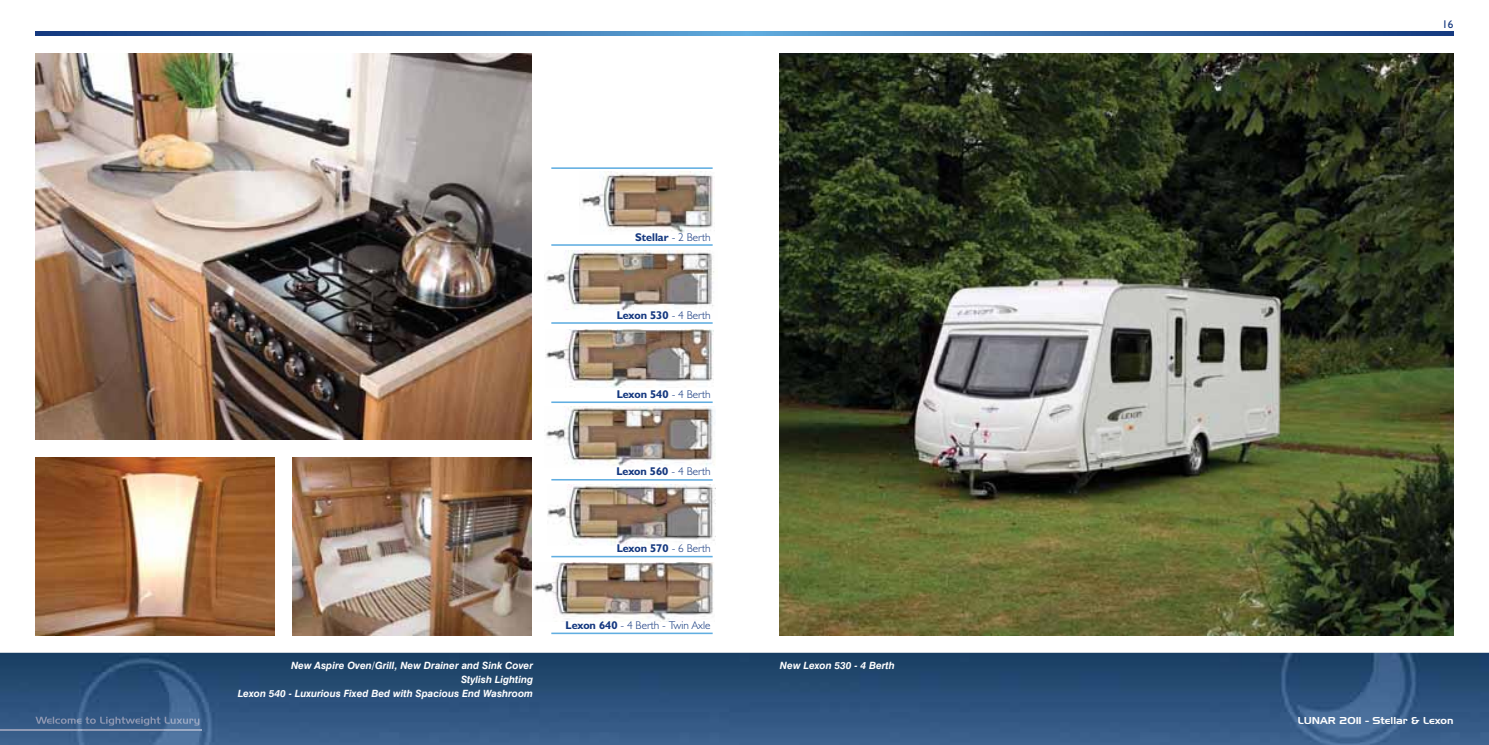
<style>
.page{position:relative;width:1489px;height:745px;background:#fff}
.page>*{position:absolute;margin:0;border:0;box-sizing:border-box;transform-origin:0 0}
.t1{font:700 11.25px "Humanist 521 BT";color:#15387f}
.t2{font:300 11.25px "Humanist 521 BT";color:#15387f}
.t3{font:11.25px "Humanist 521 BT";color:#15387f}
.t4{font:italic 700 10px/13.8px "Swiss 721 BT";color:#fff;text-align:right}
.t5{font:10px "Slicker";color:#fff;scale:1.1 1}
.s1{font-weight:300}
.s2{font-weight:700}
</style>
<div class="page">
<img style="left:0;top:652px;width:1488px;height:92px">
<svg style="left:744px;top:32px;width:709px;height:3px;background:#396eaa"></svg>
<img style="left:35px;top:716px;width:105px;height:9px">
<img style="left:0;top:729px;width:201px;height:1px">
<svg style="left:35px;top:32px;width:709px;height:3px;background:#386da9"></svg>
<img style="left:780px;top:53px;width:673px;height:581px">
<img style="left:545px;top:329px;width:168px;height:58px">
<img style="left:581px;top:171px;width:133px;height:63px">
<img style="left:544px;top:250px;width:171px;height:61px">
<img style="left:544px;top:406px;width:171px;height:60px">
<img style="left:547px;top:484px;width:168px;height:61px">
<img style="left:533px;top:562px;width:181px;height:58px">
<hr style="left:551px;top:555px;width:161px;height:2px;background:#61aee1">
<hr style="left:551px;top:478px;width:161px;height:2px;background:#61aee1">
<hr style="left:551px;top:401px;width:161px;height:2px;background:#61aee1">
<hr style="left:551px;top:322px;width:161px;height:1px;background:#61aee1">
<hr style="left:551px;top:244px;width:161px;height:2px;background:#61aee1">
<hr style="left:551px;top:632px;width:161px;height:1px;background:#61aee1">
<img style="left:35px;top:53px;width:496px;height:386px">
<hr style="left:551px;top:167px;width:161px;height:2px;background:#61aee1">
<img style="left:35px;top:457px;width:240px;height:177px">
<img style="left:292px;top:457px;width:239px;height:177px">
<p class="t1" style="left:635px;top:233px;width:77px">Stellar <span class="s1">- 2 Berth</span></p>
<p class="t1" style="left:616px;top:311px;width:95px">Lexon 530 <span class="s1">- 4 Berth</span></p>
<p class="t1" style="left:616px;top:390px;width:95px">Lexon 540 <span class="s1">- 4 Berth</span></p>
<p class="t1" style="left:616px;top:467px;width:95px">Lexon 560 <span class="s1">- 4 Berth</span></p>
<p class="t1" style="left:616px;top:544px;width:95px">Lexon 570 <span class="s1">- 6 Berth</span></p>
<p class="t2" style="left:565px;top:620px;width:146px"><span class="s2">Lexon 640</span> - 4 Berth - Twin Axle</p>
<p class="t4" style="left:291px;top:659px;width:244px">New Aspire Oven/Grill, New Drainer and Sink Cover</p>
<p class="t4" style="left:780px;top:659px;width:116px">New Lexon 530 - 4 Berth</p>
<p class="t4" style="left:238px;top:673px;width:297px">Stylish Lighting<br>Lexon 540 - Luxurious Fixed Bed with Spacious End Washroom</p>
<p class="t3" style="left:1441px;top:20px;width:13px">16</p>
<p class="t5" style="left:1297px;top:716px;width:143px">LUNAR 2011 - Stellar &amp; Lexon</p>
</div>
